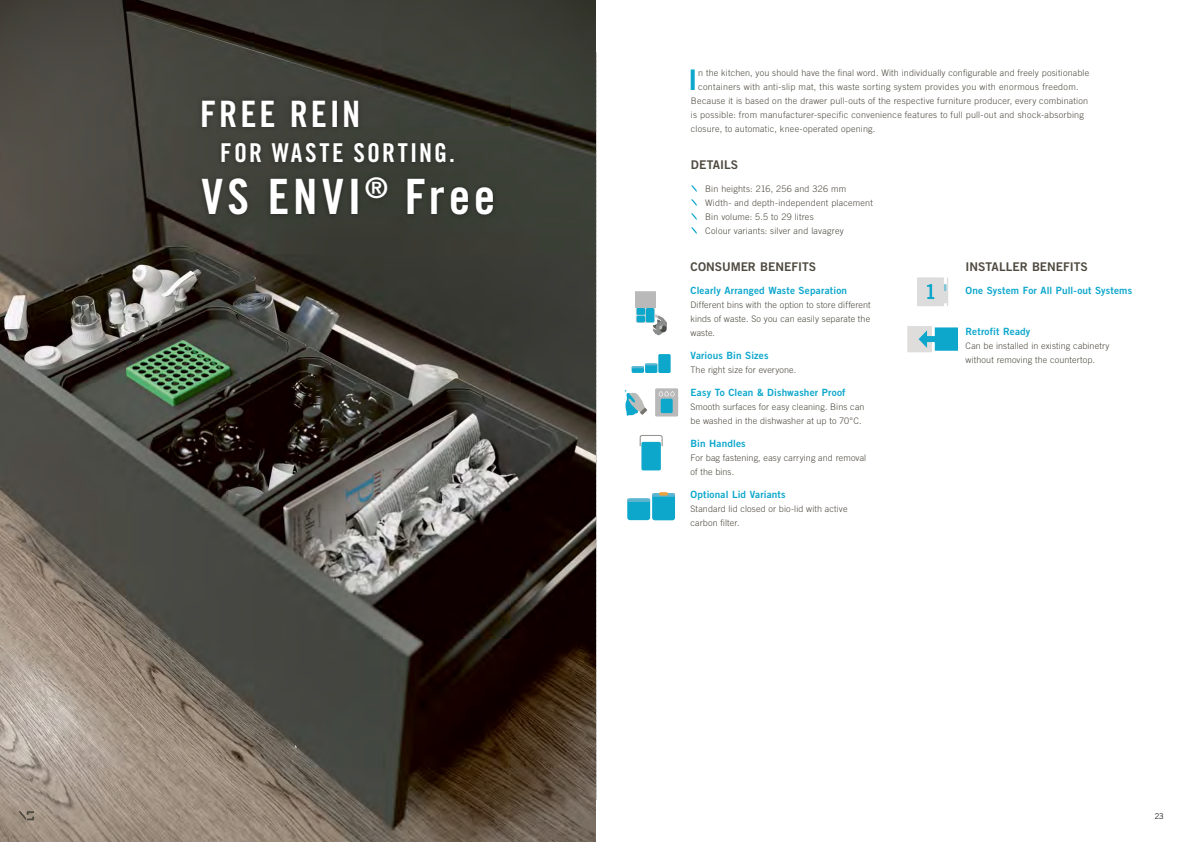
<style>
.page{position:relative;width:1191px;height:842px;background:#fff}
.page>*{position:absolute;margin:0;border:0;box-sizing:border-box;transform-origin:0 0}
.t1{font:48.7px "Trade Gothic LT Std Bd Cn 20";letter-spacing:.08em;color:#fff}
.t2{font:36.4px "Trade Gothic LT Std Bd Cn 20";letter-spacing:.08em;color:#fff}
.t3{font:28.4px "Trade Gothic LT Std Bd 2";color:#0da7cc}
.t4{font:26px "Trade Gothic LT Std Bd Cn 20";letter-spacing:.085em;color:#fff}
.t5{font:12px "Trade Gothic LT Std Bd 2";color:#4e4a40}
.t6{font:10px "Trade Gothic LT Std Bd 2";letter-spacing:.015em;color:#0da7cc}
.t7{font:300 9px/14px "Trade Gothic LT Std";letter-spacing:.02em;color:#4e4a40}
.t8{font:300 8px "Trade Gothic LT Std";color:#000}
</style>
<div class="page">
<svg style="left:596px;top:52px;width:1px;height:748px"></svg>
<img style="left:0;top:0;width:595px;height:842px">
<div style="left:658px;top:354px;width:12px;height:19px;background:#0da7cc;border-radius:2px"></div>
<div style="left:645px;top:364px;width:12px;height:9px;background:#0da7cc;border-radius:2px"></div>
<svg style="left:631px;top:366px;width:13px;height:7px"></svg>
<svg style="left:631px;top:364px;width:26px;height:4px"></svg>
<div style="left:641px;top:442px;width:20px;height:28px;background:#0da7cc;border-radius:2px"></div>
<svg style="left:639px;top:435px;width:23px;height:11px"></svg>
<div style="left:652px;top:493px;width:23px;height:27px;background:#0da7cc;border-radius:3px"></div>
<div style="left:627px;top:498px;width:23px;height:22px;background:#0da7cc;border-radius:3px"></div>
<svg style="left:627px;top:498px;width:23px;height:4px"></svg>
<svg style="left:652px;top:493px;width:23px;height:4px"></svg>
<svg style="left:659px;top:492px;width:9px;height:4px"></svg>
<svg style="left:907px;top:326px;width:51px;height:26px"></svg>
<div style="left:935px;top:284px;width:11px;height:19px;background:#80c4d6"></div>
<div style="left:917px;top:291px;width:30px;height:12px;background:#dcdcdc"></div>
<div style="left:917px;top:277px;width:27px;height:29px;background:#dcdcdc"></div>
<svg style="left:947px;top:277px;width:1px;height:29px"></svg>
<svg style="left:927px;top:284px;width:7px;height:15px"></svg>
<svg style="left:636px;top:307px;width:19px;height:16px"></svg>
<div style="left:646px;top:308px;width:8px;height:14px;background:#0da7cc;border-radius:2px"></div>
<div style="left:636px;top:316px;width:9px;height:6px;background:#0da7cc;border-radius:2px"></div>
<div style="left:636px;top:308px;width:9px;height:7px;background:#0da7cc"></div>
<div style="left:635px;top:292px;width:20px;height:15px;background:#bab9b9"></div>
<svg style="left:652px;top:314px;width:15px;height:22px"></svg>
<svg style="left:691px;top:185px;width:5px;height:7px"></svg>
<svg style="left:691px;top:199px;width:5px;height:7px"></svg>
<svg style="left:691px;top:213px;width:5px;height:7px"></svg>
<svg style="left:691px;top:227px;width:5px;height:7px"></svg>
<div style="left:197px;top:95px;width:302px;height:125px;background:#000;opacity:.32"></div>
<svg style="left:624px;top:389px;width:23px;height:27px"></svg>
<div style="left:655px;top:388px;width:23px;height:28px;background:#bab9b9"></div>
<svg style="left:658px;top:391px;width:16px;height:5px"></svg>
<div style="left:660px;top:399px;width:12px;height:14px;background:#0da7cc;border-radius:2px"></div>
<svg style="left:18px;top:811px;width:16px;height:9px"></svg>
<h2 class="t2" style="left:200px;top:92px;width:162px">FREE REIN</h2>
<h3 class="t4" style="left:220px;top:137px;width:236px">FOR WASTE SORTING.</h3>
<h1 class="t1" style="left:201px;top:167px;width:295px">VS ENVI<sup>®</sup> Free</h1>
<h3 class="t3" style="left:688px;top:62px;width:11px">I</h3>
<p class="t7" style="left:698px;top:66px;width:392px">n the kitchen, you should have the final word. With individually configurable and freely positionable</p>
<p class="t7" style="left:698px;top:80px;width:382px">containers with anti-slip mat, this waste sorting system provides you with enormous freedom.</p>
<p class="t7" style="left:691px;top:94px;width:399px">Because it is based on the drawer pull-outs of the respective furniture producer, every combination</p>
<p class="t7" style="left:691px;top:108px;width:394px">is possible: from manufacturer-specific convenience features to full pull-out and shock-absorbing</p>
<p class="t7" style="left:691px;top:122px;width:186px">closure, to automatic, knee-operated opening.</p>
<h3 class="t5" style="left:691px;top:157px;width:49px">DETAILS</h3>
<p class="t7" style="left:705px;top:182px;width:169px">Bin heights: 216, 256 and 326 mm Width- and depth-independent placement Bin volume: 5.5 to 29 litres<br>Colour variants: silver and lavagrey</p>
<h3 class="t5" style="left:690px;top:259px;width:127px">CONSUMER BENEFITS</h3>
<p class="t6" style="left:690px;top:284px;width:158px">Clearly Arranged Waste Separation</p>
<p class="t7" style="left:690px;top:298px;width:182px;text-align:justify">Different bins with the option to store different kinds of waste. So you can easily separate the waste.</p>
<p class="t6" style="left:690px;top:349px;width:80px">Various Bin Sizes</p>
<p class="t7" style="left:690px;top:363px;width:107px">The right size for everyone.</p>
<p class="t6" style="left:690px;top:386px;width:157px">Easy To Clean &amp; Dishwasher Proof</p>
<p class="t7" style="left:690px;top:400px;width:175px">Smooth surfaces for easy cleaning. Bins can be washed in the dishwasher at up to 70°C.</p>
<p class="t6" style="left:690px;top:437px;width:57px">Bin Handles</p>
<p class="t7" style="left:690px;top:451px;width:177px">For bag fastening, easy carrying and removal of the bins.</p>
<p class="t6" style="left:690px;top:488px;width:97px">Optional Lid Variants</p>
<p class="t7" style="left:690px;top:502px;width:159px">Standard lid closed or bio-lid with active carbon filter.</p>
<h3 class="t5" style="left:965px;top:259px;width:124px">INSTALLER BENEFITS</h3>
<p class="t6" style="left:965px;top:284px;width:168px">One System For All Pull-out Systems</p>
<p class="t6" style="left:965px;top:325px;width:66px">Retrofit Ready</p>
<p class="t7" style="left:965px;top:339px;width:145px">Can be installed in existing cabinetry without removing the countertop.</p>
<p class="t8" style="left:1154px;top:812px;width:10px">23</p>
</div>
